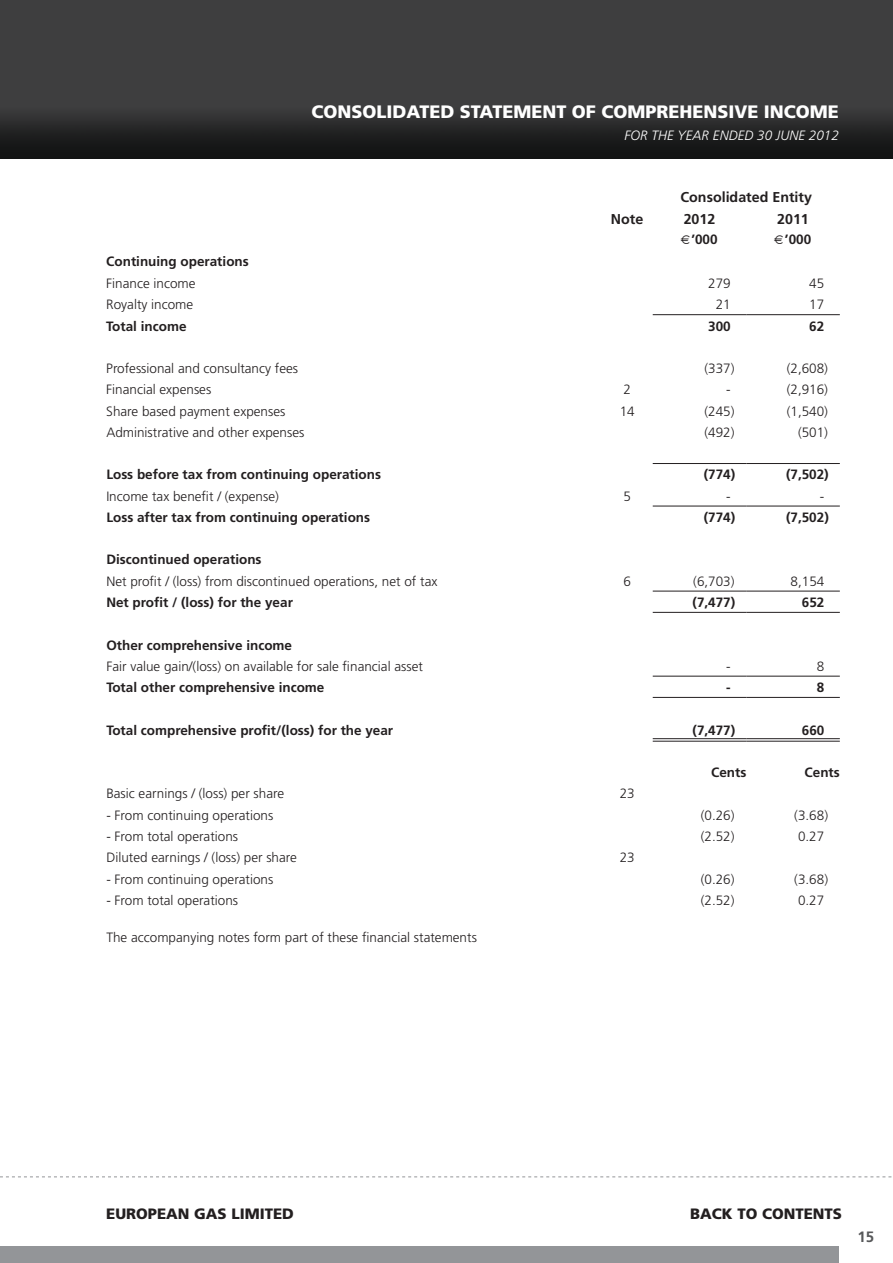
<style>
.page{position:relative;width:893px;height:1263px;background:#fff}
.page>*{position:absolute;margin:0;border:0;box-sizing:border-box;transform-origin:0 0}
.t1{font:900 18px "Frutiger";color:#fff}
.t2{font:900 15px "Frutiger";color:#231f20}
.t3{font:700 15px "Frutiger";color:#57585a}
.t4{font:700 14.25px "Frutiger";color:#231f20}
.t5{font:300 13.5px "Frutiger";color:#231f20}
.t6{font:700 13.5px "Frutiger";color:#231f20}
.t7{font:italic 300 13.5px "Frutiger";color:#fff}
</style>
<div class="page">
<svg style="left:0;top:0;width:893px;height:158px;background:#353536"></svg>
<hr style="left:0;top:0;width:1px;height:158px;background:#3e3e3f">
<svg style="left:0;top:1176px;width:892px;height:1px"></svg>
<div style="left:0;top:1247px;width:839px;height:16px;background:#939598"></div>
<hr style="left:653px;top:314px;width:93px;height:1px;background:#231f20">
<hr style="left:746px;top:314px;width:94px;height:1px;background:#231f20">
<hr style="left:653px;top:463px;width:93px;height:1px;background:#231f20">
<hr style="left:746px;top:463px;width:94px;height:1px;background:#231f20">
<hr style="left:653px;top:506px;width:93px;height:1px;background:#231f20">
<hr style="left:746px;top:506px;width:94px;height:1px;background:#231f20">
<hr style="left:653px;top:591px;width:93px;height:1px;background:#231f20">
<hr style="left:746px;top:591px;width:94px;height:1px;background:#231f20">
<hr style="left:653px;top:612px;width:93px;height:1px;background:#231f20">
<hr style="left:746px;top:612px;width:94px;height:1px;background:#231f20">
<hr style="left:653px;top:676px;width:93px;height:1px;background:#231f20">
<hr style="left:746px;top:676px;width:94px;height:1px;background:#231f20">
<hr style="left:653px;top:697px;width:93px;height:1px;background:#231f20">
<hr style="left:746px;top:697px;width:94px;height:1px;background:#231f20">
<hr style="left:653px;top:738px;width:93px;height:1px;background:#231f20">
<hr style="left:653px;top:741px;width:93px;height:1px;background:#231f20">
<hr style="left:746px;top:738px;width:94px;height:1px;background:#231f20">
<hr style="left:746px;top:741px;width:94px;height:1px;background:#231f20">
<h1 class="t1" style="left:312px;top:101px;width:529px">CONSOLIDATED STATEMENT OF COMPREHENSIVE INCOME</h1>
<p class="t7" style="left:624px;top:127px;width:216px">FOR THE YEAR ENDED 30 JUNE 2012</p>
<p class="t4" style="left:681px;top:189px;width:133px">Consolidated Entity</p>
<p class="t4" style="left:611px;top:210px;width:34px">Note</p>
<p class="t4" style="left:684px;top:210px;width:33px">2012</p>
<p class="t4" style="left:777px;top:210px;width:33px">2011</p>
<p class="t6" style="left:691px;top:232px;width:28px">’000</p>
<p class="t6" style="left:785px;top:232px;width:28px">’000</p>
<p class="t6" style="left:106px;top:253px;width:144px">Continuing operations</p>
<p class="t5" style="left:106px;top:276px;width:91px">Finance income</p>
<p class="t5" style="left:708px;top:276px;width:24px">279</p>
<p class="t5" style="left:809px;top:276px;width:17px">45</p>
<p class="t5" style="left:106px;top:297px;width:88px">Royalty income</p>
<p class="t5" style="left:716px;top:297px;width:17px">21</p>
<p class="t5" style="left:809px;top:297px;width:17px">17</p>
<p class="t6" style="left:106px;top:318px;width:82px">Total income</p>
<p class="t6" style="left:708px;top:318px;width:24px">300</p>
<p class="t6" style="left:809px;top:318px;width:17px">62</p>
<p class="t5" style="left:106px;top:361px;width:193px">Professional and consultancy fees</p>
<p class="t5" style="left:704px;top:361px;width:32px">(337)</p>
<p class="t5" style="left:787px;top:361px;width:43px">(2,608)</p>
<p class="t5" style="left:106px;top:382px;width:107px">Financial expenses</p>
<p class="t5" style="left:623px;top:382px;width:9px">2</p>
<p class="t5" style="left:726px;top:382px;width:6px">-</p>
<p class="t5" style="left:787px;top:382px;width:43px">(2,916)</p>
<p class="t5" style="left:106px;top:403px;width:181px">Share based payment expenses</p>
<p class="t5" style="left:620px;top:403px;width:17px">14</p>
<p class="t5" style="left:704px;top:403px;width:32px">(245)</p>
<p class="t5" style="left:787px;top:403px;width:43px">(1,540)</p>
<p class="t5" style="left:106px;top:425px;width:200px">Administrative and other expenses</p>
<p class="t5" style="left:704px;top:425px;width:32px">(492)</p>
<p class="t5" style="left:798px;top:425px;width:32px">(501)</p>
<p class="t6" style="left:106px;top:467px;width:276px">Loss before tax from continuing operations</p>
<p class="t6" style="left:704px;top:467px;width:33px">(774)</p>
<p class="t6" style="left:786px;top:467px;width:44px">(7,502)</p>
<p class="t5" style="left:106px;top:488px;width:174px">Income tax benefit / (expense)</p>
<p class="t5" style="left:623px;top:488px;width:9px">5</p>
<p class="t5" style="left:726px;top:488px;width:6px">-</p>
<p class="t5" style="left:820px;top:488px;width:6px">-</p>
<p class="t6" style="left:106px;top:509px;width:265px">Loss after tax from continuing operations</p>
<p class="t6" style="left:704px;top:509px;width:33px">(774)</p>
<p class="t6" style="left:786px;top:509px;width:44px">(7,502)</p>
<p class="t6" style="left:106px;top:552px;width:157px">Discontinued operations</p>
<p class="t5" style="left:106px;top:573px;width:333px">Net profit / (loss) from discontinued operations, net of tax</p>
<p class="t5" style="left:623px;top:573px;width:9px">6</p>
<p class="t5" style="left:693px;top:573px;width:43px">(6,703)</p>
<p class="t5" style="left:790px;top:573px;width:35px">8,154</p>
<p class="t6" style="left:106px;top:594px;width:188px">Net profit / (loss) for the year</p>
<p class="t6" style="left:692px;top:594px;width:44px">(7,477)</p>
<p class="t6" style="left:802px;top:594px;width:24px">652</p>
<p class="t6" style="left:106px;top:637px;width:187px">Other comprehensive income</p>
<p class="t5" style="left:106px;top:658px;width:318px">Fair value gain/(loss) on available for sale financial asset</p>
<p class="t5" style="left:726px;top:658px;width:6px">-</p>
<p class="t5" style="left:817px;top:658px;width:9px">8</p>
<p class="t6" style="left:106px;top:679px;width:220px">Total other comprehensive income</p>
<p class="t6" style="left:726px;top:679px;width:6px">-</p>
<p class="t6" style="left:817px;top:679px;width:9px">8</p>
<p class="t6" style="left:106px;top:722px;width:288px">Total comprehensive profit/(loss) for the year</p>
<p class="t6" style="left:692px;top:722px;width:44px">(7,477)</p>
<p class="t6" style="left:802px;top:722px;width:24px">660</p>
<p class="t6" style="left:711px;top:764px;width:37px">Cents</p>
<p class="t6" style="left:805px;top:764px;width:37px">Cents</p>
<p class="t5" style="left:106px;top:786px;width:179px">Basic earnings / (loss) per share</p>
<p class="t5" style="left:620px;top:786px;width:17px">23</p>
<p class="t5" style="left:106px;top:807px;width:169px">- From continuing operations</p>
<p class="t5" style="left:701px;top:807px;width:35px">(0.26)</p>
<p class="t5" style="left:794px;top:807px;width:35px">(3.68)</p>
<p class="t5" style="left:106px;top:829px;width:133px">- From total operations</p>
<p class="t5" style="left:701px;top:829px;width:35px">(2.52)</p>
<p class="t5" style="left:798px;top:829px;width:28px">0.27</p>
<p class="t5" style="left:106px;top:850px;width:192px">Diluted earnings / (loss) per share</p>
<p class="t5" style="left:620px;top:850px;width:17px">23</p>
<p class="t5" style="left:106px;top:871px;width:169px">- From continuing operations</p>
<p class="t5" style="left:701px;top:871px;width:35px">(0.26)</p>
<p class="t5" style="left:794px;top:871px;width:35px">(3.68)</p>
<p class="t5" style="left:106px;top:892px;width:133px">- From total operations</p>
<p class="t5" style="left:701px;top:892px;width:35px">(2.52)</p>
<p class="t5" style="left:798px;top:892px;width:28px">0.27</p>
<p class="t5" style="left:106px;top:930px;width:372px">The accompanying notes form part of these financial statements</p>
<p class="t2" style="left:106px;top:1205px;width:189px">EUROPEAN GAS LIMITED</p>
<p class="t2" style="left:690px;top:1205px;width:153px">BACK TO CONTENTS</p>
<p class="t3" style="left:858px;top:1228px;width:18px">15</p>
</div>
